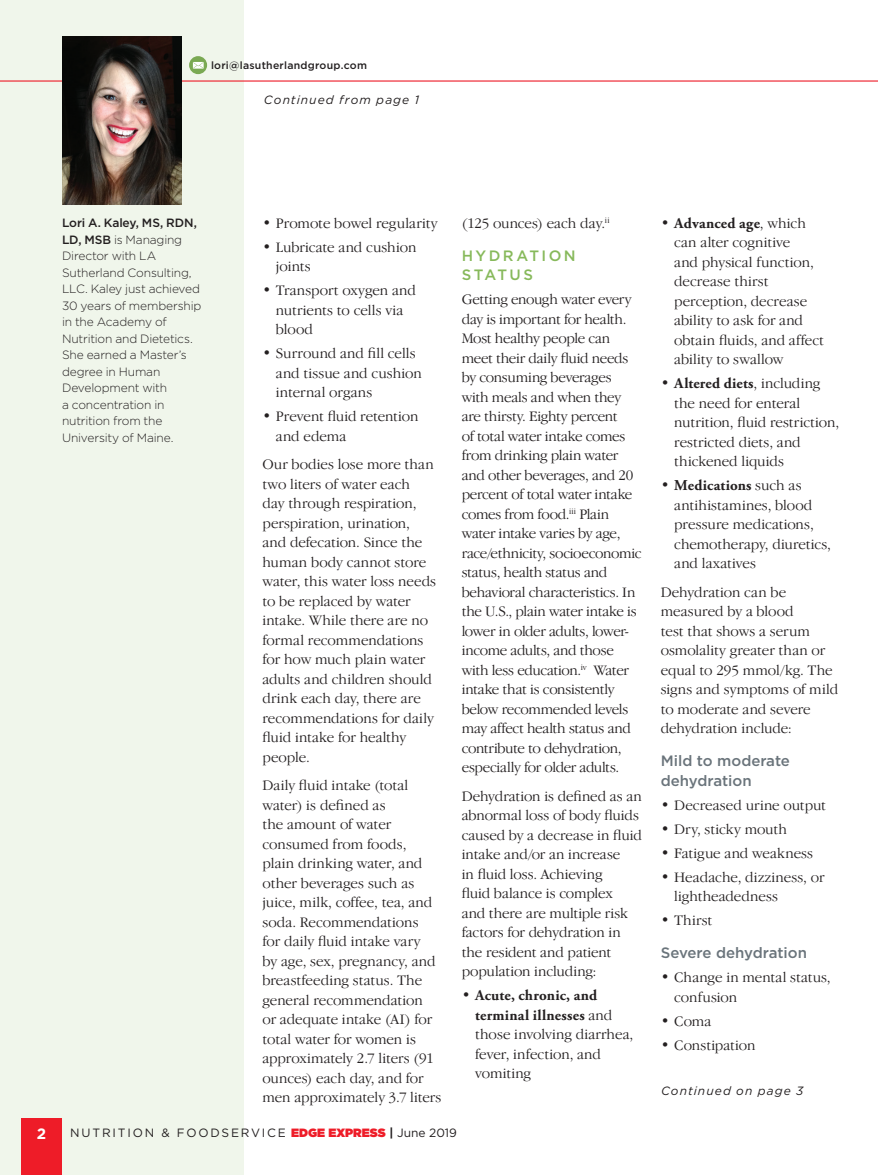
<style>
.page{position:relative;width:878px;height:1175px;background:#fff}
.page>*{position:absolute;margin:0;border:0;box-sizing:border-box;transform-origin:0 0}
.Body_Type{font:300 15px/19.5px "Garamond IT Cby BT";color:#231f20}
.Body_Bullet{font:300 15px/19.5px "Garamond IT Cby BT";color:#231f20}
.Body_first_paragraph{font:300 15px/19.5px "Garamond IT Cby BT";letter-spacing:-.02em;color:#231f20}
.Subheads_Level_2{font:500 15px/19.5px "Gotham";color:#6a747b}
.Subhead-Level_1{font:500 15px/19.5px "Gotham";letter-spacing:.16em;color:#87b95b}
.t1{font:700 15px "Gotham";color:#fff}
.Bios{font:300 12px/16.5px "Gotham";letter-spacing:-.015em;color:#231f20}
.t2{font:12px "Gotham";letter-spacing:.15em;color:#231f20}
.t3{font:italic 12px "Gotham";letter-spacing:.09em;color:#231f20}
.Bios-2{font:500 10.5px "Gotham";letter-spacing:.025em;color:#231f20}
.s1{font-weight:500}
.s2{font-family:"Adobe Garamond Pro";font-weight:700}
.s3{font-weight:900;color:#ee1c28}
.s4{font-weight:700;font-style:italic}
</style>
<div class="page">
<div style="left:0;top:0;width:243px;height:1174px;background:#f0f6eb"></div>
<div style="left:22px;top:1118px;width:40px;height:56px;background:#ee1c28"></div>
<hr style="left:0;top:80px;width:878px;height:2px;background:#ee1c28">
<img style="left:63px;top:36px;width:118px;height:168px">
<div style="left:189px;top:56px;width:18px;height:18px;background:#7aa953;border-radius:50%"></div>
<svg style="left:193px;top:62px;width:11px;height:7px"></svg>
<p class="Bios-2" style="left:211px;top:59px;width:157px">lori@lasutherlandgroup.com</p>
<p class="t3" style="left:264px;top:94px;width:157px">Continued from page 1</p>
<p class="Bios" style="left:62px;top:214px;width:141px"><span class="s1">Lori A. Kaley, MS, RDN,<br>LD, MSB</span> is Managing<br>Director with LA<br>Sutherland Consulting,<br>LLC. Kaley just achieved<br>30 years of membership in the Academy of<br>Nutrition and Dietetics.<br>She earned a Master’s degree in Human<br>Development with<br>a concentration in nutrition from the<br>University of Maine.</p>
<p class="Body_Bullet" style="left:262px;top:213px;width:177px">• Promote bowel regularity</p>
<p class="Body_Bullet" style="left:276px;top:237px;width:142px;text-indent:-14px">• Lubricate and cushion joints</p>
<p class="Body_Bullet" style="left:276px;top:280px;width:141px;text-indent:-14px">• Transport oxygen and nutrients to cells via blood</p>
<p class="Body_Bullet" style="left:276px;top:343px;width:147px;text-indent:-14px">• Surround and fill cells and tissue and cushion internal organs</p>
<p class="Body_Bullet" style="left:276px;top:406px;width:144px;text-indent:-14px">• Prevent fluid retention and edema</p>
<p class="Body_Type" style="left:262px;top:454px;width:175px">Our bodies lose more than two liters of water each<br>day through respiration, perspiration, urination, and defecation. Since the human body cannot store water, this water loss needs to be replaced by water intake. While there are no formal recommendations for how much plain water adults and children should drink each day, there are recommendations for daily fluid intake for healthy people.</p>
<p class="Body_Type" style="left:262px;top:775px;width:180px">Daily fluid intake (total water) is defined as<br>the amount of water consumed from foods, plain drinking water, and other beverages such as juice, milk, coffee, tea, and soda. Recommendations<br>for daily fluid intake vary<br>by age, sex, pregnancy, and breastfeeding status. The general recommendation<br>or adequate intake (AI) for total water for women is approximately 2.7 liters (91 ounces) each day, and for men approximately 3.7 liters</p>
<p class="Body_Type" style="left:461px;top:213px;width:149px">(125 ounces) each day.<sup>ii</sup></p>
<p class="Subhead-Level_1" style="left:461px;top:245px;width:116px">HYDRATION<br>STATUS</p>
<p class="Body_first_paragraph" style="left:461px;top:289px;width:181px">Getting enough water every day is important for health.<br>Most healthy people can meet their daily fluid needs by consuming beverages with meals and when they are thirsty. Eighty percent<br>of total water intake comes from drinking plain water and other beverages, and 20 percent of total water intake comes from food.<sup>iii</sup> Plain water intake varies by age, race/ethnicity, socioeconomic status, health status and behavioral characteristics. In the U.S., plain water intake is lower in older adults, lower&shy;income adults, and those with less education.<sup>iv</sup> Water intake that is consistently below recommended levels may affect health status and contribute to dehydration, especially for older adults.</p>
<p class="Body_Type" style="left:461px;top:786px;width:182px">Dehydration is defined as an abnormal loss of body fluids caused by a decrease in fluid intake and/or an increase<br>in fluid loss. Achieving<br>fluid balance is complex<br>and there are multiple risk factors for dehydration in the resident and patient population including:</p>
<p class="Body_Bullet" style="left:475px;top:985px;width:160px;text-indent:-14px">• <span class="s2">Acute, chronic, and terminal illnesses</span> and those involving diarrhea, fever, infection, and vomiting</p>
<p class="t1" style="left:37px;top:1124px;width:11px">2</p>
<p class="t2" style="left:70px;top:1126px;width:388px">NUTRITION &amp; FOODSERVICE <span class="s3">EDGE EXPRESS</span> <span class="s4">|</span> June 2019</p>
<p class="Body_Bullet" style="left:674px;top:213px;width:151px;text-indent:-14px">• <span class="s2">Advanced age</span>, which can alter cognitive<br>and physical function, decrease thirst perception, decrease ability to ask for and obtain fluids, and affect ability to swallow</p>
<p class="Body_Bullet" style="left:674px;top:373px;width:166px;text-indent:-14px">• <span class="s2">Altered diets</span>, including the need for enteral nutrition, fluid restriction, restricted diets, and thickened liquids</p>
<p class="Body_Bullet" style="left:674px;top:475px;width:158px;text-indent:-14px">• <span class="s2">Medications</span> such as antihistamines, blood pressure medications, chemotherapy, diuretics, and laxatives</p>
<p class="Body_Type" style="left:660px;top:582px;width:179px">Dehydration can be measured by a blood<br>test that shows a serum osmolality greater than or equal to 295 mmol/kg. The signs and symptoms of mild to moderate and severe dehydration include:</p>
<p class="Subheads_Level_2" style="left:660px;top:751px;width:131px">Mild to moderate dehydration</p>
<p class="Body_Bullet" style="left:660px;top:795px;width:167px">• Decreased urine output</p>
<p class="Body_Bullet" style="left:660px;top:819px;width:128px">• Dry, sticky mouth</p>
<p class="Body_Bullet" style="left:660px;top:843px;width:154px">• Fatigue and weakness</p>
<p class="Body_Bullet" style="left:674px;top:867px;width:152px;text-indent:-14px">• Headache, dizziness, or lightheadedness</p>
<p class="Body_Bullet" style="left:660px;top:910px;width:53px">• Thirst</p>
<p class="Subheads_Level_2" style="left:660px;top:943px;width:148px">Severe dehydration</p>
<p class="Body_Bullet" style="left:674px;top:967px;width:158px;text-indent:-14px">• Change in mental status, confusion</p>
<p class="Body_Bullet" style="left:660px;top:1011px;width:52px">• Coma</p>
<p class="Body_Bullet" style="left:660px;top:1035px;width:96px">• Constipation</p>
<p class="t3" style="left:661px;top:1083px;width:144px">Continued on page 3</p>
</div>
